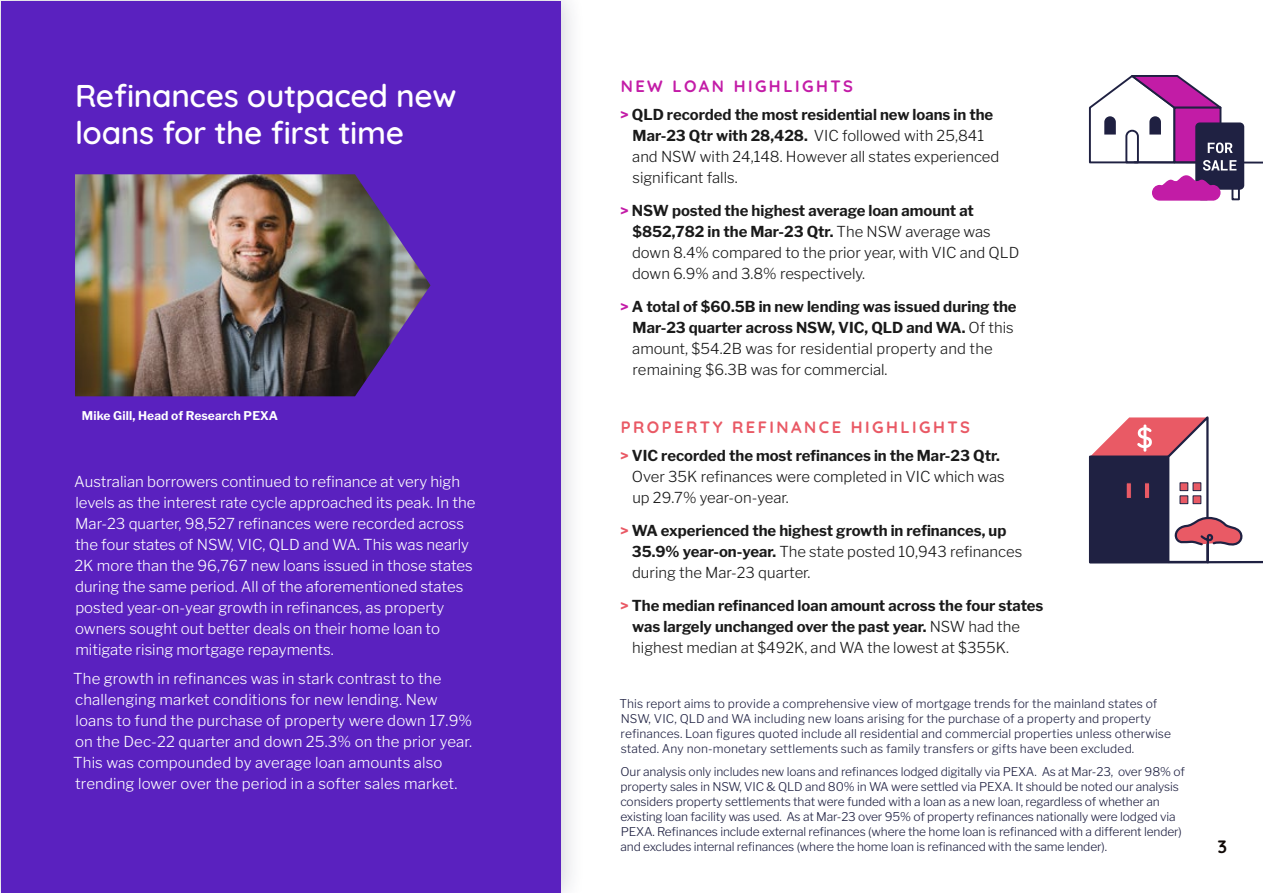
<style>
.page{position:relative;width:1263px;height:893px;background:#fff}
.page>*{position:absolute;margin:0;border:0;box-sizing:border-box;transform-origin:0 0}
.t1{font:600 31.5px/37.8px "Quicksand";letter-spacing:-.01em;color:#fff}
.t2{font:700 18px "Quicksand";color:#100906}
.t3{font:700 16.5px "Quicksand";letter-spacing:.15em;color:#e95965}
.t4{font:700 16.5px "Quicksand";letter-spacing:.15em;color:#c31ca7}
.t5{font:300 15px/21px "Libre Franklin";color:#fff}
.t6{font:300 15px/21px "Libre Franklin";color:#1a1a1a}
.t7{font:700 15px/21px "Libre Franklin";color:#1a1a1a}
.t8{font:300 12px/15px "Libre Franklin";letter-spacing:-.01em;color:#1f2142}
.t9{font:300 12px/15px "Libre Franklin";letter-spacing:.01em;color:#1f2142}
.t10{font:700 12px "Libre Franklin";letter-spacing:.01em;color:#fff}
.s1{font-weight:700;color:#c31ca7}
.s2{font-weight:700}
.s3{font-weight:700;color:#e95965}
.s4{color:#e95965}
.s5{font-weight:300}
</style>
<div class="page">
<div style="left:0;top:0;width:586px;height:893px;background:#1f2142;opacity:.25"></div>
<div style="left:1px;top:1px;width:559px;height:891px;background:#5a21bf"></div>
<img style="left:75px;top:174px;width:355px;height:222px">
<svg style="left:1088px;top:75px;width:175px;height:126px"></svg>
<svg style="left:1088px;top:416px;width:175px;height:148px"></svg>
<h1 class="t1" style="left:75px;top:73px;width:383px">Refinances outpaced new loans for the first time</h1>
<p class="t10" style="left:82px;top:406px;width:198px">Mike Gill, Head of Research PEXA</p>
<p class="t5" style="left:74px;top:470px;width:403px">Australian borrowers continued to refinance at very high levels as the interest rate cycle approached its peak. In the Mar-23 quarter, 98,527 refinances were recorded across the four states of NSW, VIC, QLD and WA. This was nearly 2K more than the 96,767 new loans issued in those states during the same period. All of the aforementioned states posted year-on-year growth in refinances, as property owners sought out better deals on their home loan to mitigate rising mortgage repayments.</p>
<p class="t5" style="left:73px;top:666px;width:401px">The growth in refinances was in stark contrast to the challenging market conditions for new lending. New loans to fund the purchase of property were down 17.9% on the Dec-22 quarter and down 25.3% on the prior year.<br>This was compounded by average loan amounts also trending lower over the period in a softer sales market.</p>
<p class="t4" style="left:621px;top:73px;width:234px">NEW LOAN HIGHLIGHTS</p>
<p class="t6" style="left:632px;top:103px;width:369px;text-indent:-12px"><span class="s1">&gt;</span> <span class="s2">QLD recorded the most residential new loans in the Mar-23 Qtr with 28,428.</span> VIC followed with 25,841 and NSW with 24,148. However all states experienced significant falls.</p>
<p class="t6" style="left:632px;top:199px;width:389px;text-indent:-12px"><span class="s1">&gt;</span> <span class="s2">NSW posted the highest average loan amount at $852,782 in the Mar-23 Qtr.</span> The NSW average was down 8.4% compared to the prior year, with VIC and QLD down 6.9% and 3.8% respectively.</p>
<p class="t6" style="left:632px;top:295px;width:386px;text-indent:-12px"><span class="s1">&gt;</span> <span class="s2">A total of $60.5B in new lending was issued during the Mar-23 quarter across NSW, VIC, QLD and WA.</span> Of this amount, $54.2B was for residential property and the remaining $6.3B was for commercial.</p>
<p class="t3" style="left:621px;top:414px;width:351px">PROPERTY REFINANCE HIGHLIGHTS</p>
<p class="t6" style="left:632px;top:444px;width:374px;text-indent:-12px"><span class="s3">&gt;</span> <span class="s2">VIC recorded the most refinances in the Mar-23 Qtr.<br></span>Over 35K refinances were completed in VIC which was up 29.7% year-on-year.</p>
<p class="t7" style="left:632px;top:519px;width:392px;text-indent:-12px"><span class="s4">&gt;</span> WA experienced the highest growth in refinances, up<br>35.9% year-on-year. <span class="s5">The state posted 10,943 refinances during the Mar-23 quarter.</span></p>
<p class="t7" style="left:632px;top:594px;width:413px;text-indent:-12px"><span class="s4">&gt;</span> The median refinanced loan amount across the four states was largely unchanged over the past year. <span class="s5">NSW had the highest median at $492K, and WA the lowest at $355K.</span></p>
<p class="t9" style="left:619px;top:695px;width:553px">This report aims to provide a comprehensive view of mortgage trends for the mainland states of NSW, VIC, QLD and WA including new loans arising for the purchase of a property and property refinances. Loan figures quoted include all residential and commercial properties unless otherwise stated. Any non-monetary settlements such as family transfers or gifts have been excluded.</p>
<p class="t8" style="left:620px;top:763px;width:566px">Our analysis only includes new loans and refinances lodged digitally via PEXA. As at Mar-23, over 98% of property sales in NSW, VIC &amp; QLD and 80% in WA were settled via PEXA. It should be noted our analysis considers property settlements that were funded with a loan as a new loan, regardless of whether an existing loan facility was used. As at Mar-23 over 95% of property refinances nationally were lodged via PEXA. Refinances include external refinances (where the home loan is refinanced with a different lender) and excludes internal refinances (where the home loan is refinanced with the same lender).</p>
<p class="t2" style="left:1217px;top:833px;width:11px">3</p>
</div>
